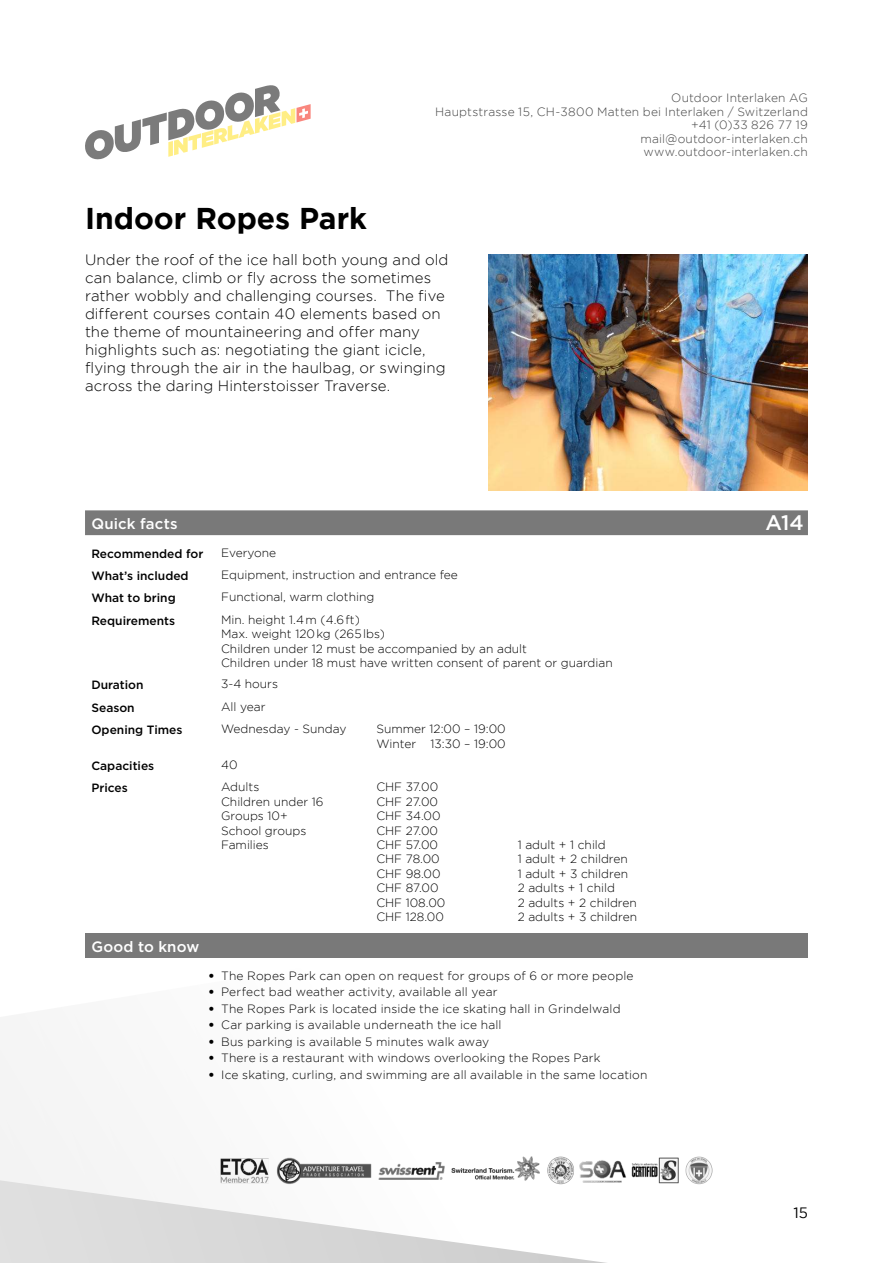
<style>
.page{position:relative;width:893px;height:1263px;background:#fff}
.page>*{position:absolute;margin:0;border:0;box-sizing:border-box;transform-origin:0 0}
.t1{font:700 30px "Gotham";color:#000}
.t2{font:500 21px "Gotham";color:#fff}
.t3{font:300 15px/18px "Gotham";letter-spacing:.005em;color:#000}
.t4{font:500 15px "Gotham";letter-spacing:.01em;color:#fff}
.t5{font:15px "Gotham";color:#000}
.t6{font:300 12px/14.4px "Gotham";color:#000}
.t7{font:300 12px/13.5px "Gotham";letter-spacing:.015em;color:#424242;text-align:right}
.t8{font:500 12px "Gotham";color:#000}
.s1{font-weight:900}
</style>
<div class="page">
<svg style="left:85px;top:85px;width:226px;height:74px"></svg>
<svg style="left:0;top:1050px;width:607px;height:213px"></svg>
<img style="left:217px;top:1154px;width:496px;height:33px">
<img style="left:489px;top:254px;width:319px;height:236px">
<div style="left:85px;top:510px;width:723px;height:25px;background:#797979"></div>
<div style="left:85px;top:933px;width:723px;height:25px;background:#797979"></div>
<p class="t7" style="left:435px;top:92px;width:374px">Outdoor Interlaken AG<br>Hauptstrasse 15, CH-3800 Matten bei Interlaken / Switzerland +41 (0)33 826 77 19<br>mail@outdoor-interlaken.ch<br>www.outdoor-interlaken.ch</p>
<h1 class="t1" style="left:85px;top:207px;width:283px">Indoor Ropes Park</h1>
<p class="t3" style="left:85px;top:251px;width:365px">Under the roof of the ice hall both young and old can balance, climb or fly across the sometimes rather wobbly and challenging courses. The five different courses contain 40 elements based on the theme of mountaineering and offer many highlights such as: negotiating the giant icicle, flying through the air in the haulbag, or swinging across the daring Hinterstoisser Traverse.</p>
<p class="t4" style="left:91px;top:517px;width:88px">Quick facts</p>
<p class="t8" style="left:91px;top:548px;width:114px">Recommended for</p>
<p class="t6" style="left:221px;top:546px;width:57px">Everyone</p>
<p class="t8" style="left:91px;top:570px;width:99px">What’s included</p>
<p class="t6" style="left:221px;top:568px;width:238px">Equipment, instruction and entrance fee</p>
<p class="t8" style="left:91px;top:593px;width:86px">What to bring</p>
<p class="t6" style="left:221px;top:590px;width:155px">Functional, warm clothing</p>
<p class="t8" style="left:91px;top:615px;width:85px">Requirements</p>
<p class="t6" style="left:221px;top:613px;width:393px">Min. height 1.4 m (4.6 ft)<br>Max. weight 120 kg (265 lbs)<br>Children under 12 must be accompanied by an adult<br>Children under 18 must have written consent of parent or guardian</p>
<p class="t8" style="left:91px;top:680px;width:54px">Duration</p>
<p class="t6" style="left:221px;top:677px;width:58px">3-4 hours</p>
<p class="t8" style="left:91px;top:702px;width:45px">Season</p>
<p class="t6" style="left:221px;top:700px;width:46px">All year</p>
<p class="t8" style="left:91px;top:724px;width:93px">Opening Times</p>
<p class="t6" style="left:221px;top:722px;width:127px">Wednesday - Sunday</p>
<p class="t6" style="left:376px;top:722px;width:131px">Summer 12:00 – 19:00<br>Winter 13:30 – 19:00</p>
<p class="t8" style="left:91px;top:760px;width:64px">Capacities</p>
<p class="t6" style="left:221px;top:758px;width:18px">40</p>
<p class="t8" style="left:91px;top:783px;width:38px">Prices</p>
<p class="t6" style="left:221px;top:780px;width:104px">Adults<br>Children under 16<br>Groups 10+<br>School groups<br>Families</p>
<p class="t6" style="left:376px;top:780px;width:71px">CHF 37.00<br>CHF 27.00<br>CHF 34.00<br>CHF 27.00<br>CHF 57.00<br>CHF 78.00<br>CHF 98.00<br>CHF 87.00<br>CHF 108.00<br>CHF 128.00</p>
<p class="t6" style="left:518px;top:838px;width:121px">1 adult + 1 child<br>1 adult + 2 children<br>1 adult + 3 children<br>2 adults + 1 child<br>2 adults + 2 children<br>2 adults + 3 children</p>
<p class="t4" style="left:91px;top:940px;width:109px">Good to know</p>
<p class="t6" style="left:208px;top:969px;width:427px"><span class="s1">•</span> The Ropes Park can open on request for groups of 6 or more people</p>
<p class="t6" style="left:208px;top:985px;width:291px"><span class="s1">•</span> Perfect bad weather activity, available all year</p>
<p class="t6" style="left:208px;top:1002px;width:414px"><span class="s1">•</span> The Ropes Park is located inside the ice skating hall in Grindelwald</p>
<p class="t6" style="left:208px;top:1018px;width:295px"><span class="s1">•</span> Car parking is available underneath the ice hall</p>
<p class="t6" style="left:208px;top:1035px;width:282px"><span class="s1">•</span> Bus parking is available 5 minutes walk away</p>
<p class="t6" style="left:208px;top:1051px;width:394px"><span class="s1">•</span> There is a restaurant with windows overlooking the Ropes Park</p>
<p class="t6" style="left:208px;top:1068px;width:441px"><span class="s1">•</span> Ice skating, curling, and swimming are all available in the same location</p>
<h2 class="t2" style="left:766px;top:514px;width:40px">A14</h2>
<p class="t5" style="left:793px;top:1204px;width:16px">15</p>
</div>
